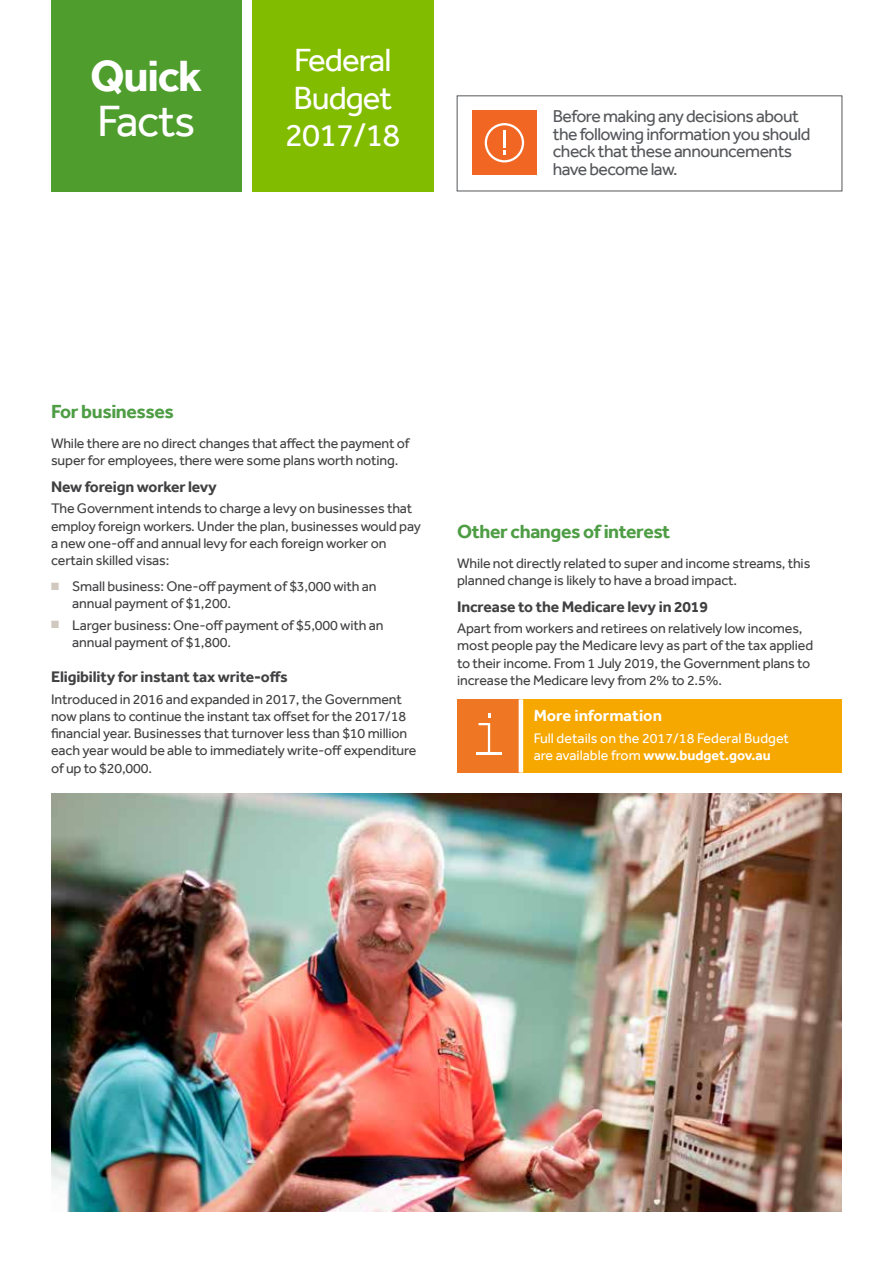
<style>
.page{position:relative;width:893px;height:1263px;background:#fff}
.page>*{position:absolute;margin:0;border:0;box-sizing:border-box;transform-origin:0 0}
.t1{font:700 45px "Effra";letter-spacing:-.03em;color:#fff}
.t2{font:45px "Effra";letter-spacing:-.03em;color:#fff}
.t3{font:33px/37.5px "Effra";letter-spacing:-.03em;color:#fff}
.t4{font:700 19.5px "Effra";letter-spacing:-.02em;color:#4e9d45}
.t5{font:17.7px/17.7px "Effra";letter-spacing:-.03em;color:#55575a}
.t6{font:700 16.5px "Effra";color:#fff}
.t7{font:700 15.75px "Effra";letter-spacing:-.01em;color:#414042}
.t8{font:14.25px/17.2px "Effra";letter-spacing:-.01em;color:#414042}
.t9{font:14.25px/17.2px "Effra";color:#fff}
.s1{color:#d1c8c0}
.s2{font-weight:700}
</style>
<div class="page">
<div style="left:51px;top:0;width:190px;height:191px;background:#4e9d2d"></div>
<div style="left:252px;top:0;width:182px;height:191px;background:#82bc00"></div>
<div style="left:457px;top:699px;width:64px;height:73px;background:#ef7622"></div>
<div style="left:521px;top:699px;width:321px;height:73px;background:#f7a800"></div>
<hr style="left:519px;top:699px;width:4px;height:73px;background:#fff">
<hr style="left:476px;top:752px;width:26px;height:2px;background:#fff">
<svg style="left:479px;top:713px;width:11px;height:39px"></svg>
<img style="left:51px;top:793px;width:791px;height:419px">
<div style="left:457px;top:95px;width:385px;height:96px;border:1px solid #55575a"></div>
<div style="left:472px;top:110px;width:65px;height:65px;background:#f26624"></div>
<svg style="left:485px;top:123px;width:39px;height:39px"></svg>
<h1 class="t1" style="left:90px;top:49px;width:114px">Quick</h1>
<h1 class="t2" style="left:97px;top:95px;width:100px">Facts</h1>
<h2 class="t3" style="left:285px;top:41px;width:117px">Federal<br>Budget<br>2017/18</h2>
<p class="t5" style="left:553px;top:107px;width:259px">Before making any decisions about the following information you should check that these announcements have become law.</p>
<h3 class="t4" style="left:51px;top:400px;width:124px">For businesses</h3>
<p class="t8" style="left:51px;top:435px;width:360px">While there are no direct changes that affect the payment of super for employees, there were some plans worth noting.</p>
<p class="t7" style="left:51px;top:477px;width:167px">New foreign worker levy</p>
<p class="t8" style="left:51px;top:500px;width:371px">The Government intends to charge a levy on businesses that employ foreign workers. Under the plan, businesses would pay a new one-off and annual levy for each foreign worker on certain skilled visas:</p>
<p class="t8" style="left:72px;top:577px;width:306px;text-indent:-21px"><span class="s1">■</span> Small business: One-off payment of $3,000 with an annual payment of $1,200.</p>
<p class="t8" style="left:72px;top:616px;width:313px;text-indent:-21px"><span class="s1">■</span> Larger business: One-off payment of $5,000 with an annual payment of $1,800.</p>
<p class="t7" style="left:51px;top:667px;width:238px">Eligibility for instant tax write-offs</p>
<p class="t8" style="left:51px;top:690px;width:367px">Introduced in 2016 and expanded in 2017, the Government now plans to continue the instant tax offset for the 2017/18 financial year. Businesses that turnover less than $10 million each year would be able to immediately write-off expenditure of up to $20,000.</p>
<h3 class="t4" style="left:457px;top:519px;width:215px">Other changes of interest</h3>
<p class="t8" style="left:457px;top:554px;width:355px">While not directly related to super and income streams, this planned change is likely to have a broad impact.</p>
<p class="t7" style="left:457px;top:597px;width:252px">Increase to the Medicare levy in 2019</p>
<p class="t8" style="left:457px;top:619px;width:358px">Apart from workers and retirees on relatively low incomes, most people pay the Medicare levy as part of the tax applied to their income. From 1 July 2019, the Government plans to increase the Medicare levy from 2% to 2.5%.</p>
<p class="t6" style="left:534px;top:705px;width:130px">More information</p>
<p class="t9" style="left:534px;top:729px;width:257px">Full details on the 2017/18 Federal Budget are available from <span class="s2">www.budget.gov.au</span></p>
</div>
